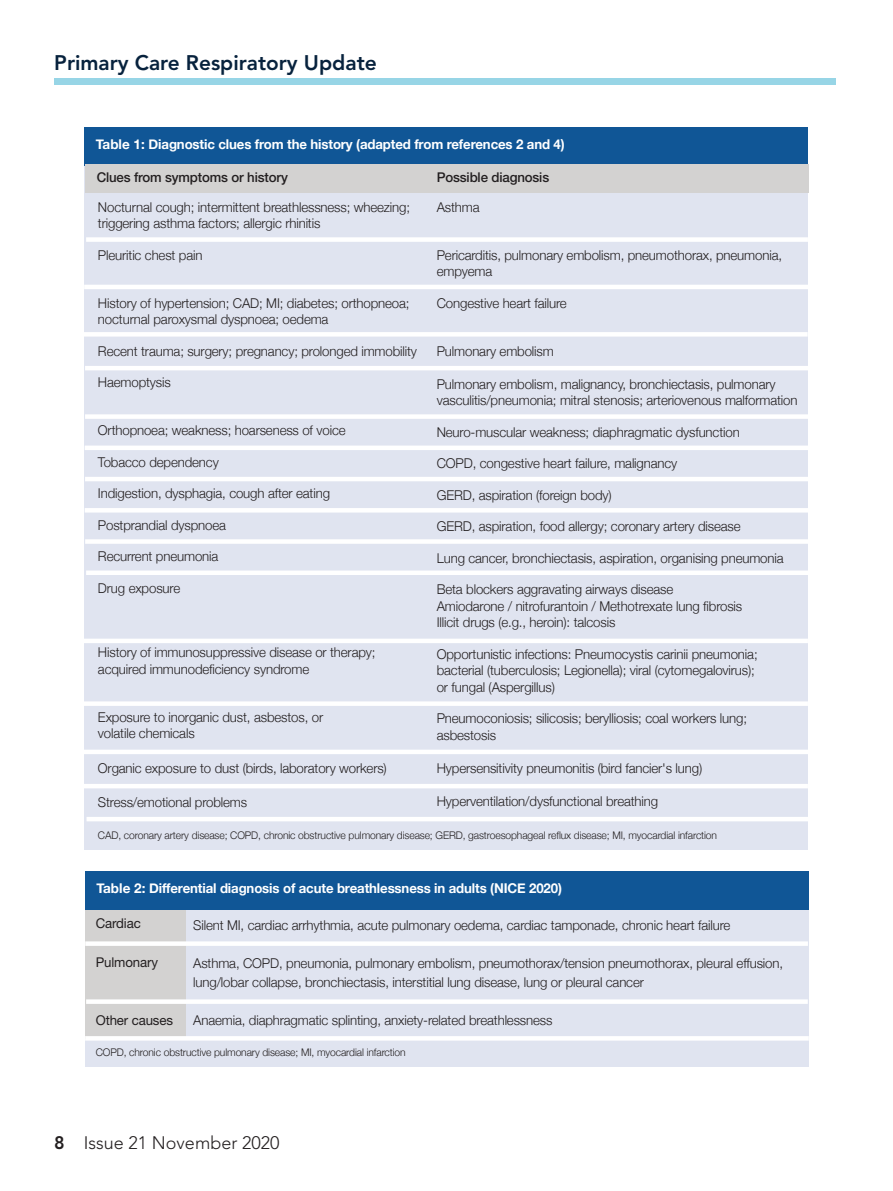
<style>
.page{position:relative;width:893px;height:1191px;background:#fff}
.page>*{position:absolute;margin:0;border:0;box-sizing:border-box;transform-origin:0 0}
.t1{font:800 21px "Avenir";color:#07223d}
.t2{font:300 18px "Avenir";color:#231f20}
.t3{font:800 18px "Avenir";color:#231f20}
.t4{font:300 13.5px/16.5px "Helvetica Neue";letter-spacing:-.01em;color:#231f20}
.t5{font:700 13.5px "Helvetica Neue";letter-spacing:-.01em;color:#fff}
.t6{font:500 13.5px "Helvetica Neue";letter-spacing:-.01em;color:#231f20}
.t7{font:13.5px "Helvetica Neue";letter-spacing:-.01em;color:#231f20}
.t8{font:300 10.5px "Helvetica Neue";letter-spacing:-.01em;color:#231f20}
</style>
<div class="page">
<div style="left:54px;top:78px;width:782px;height:7px;background:#97d5e6"></div>
<div style="left:85px;top:142px;width:723px;height:708px;background:#e0e4f0"></div>
<div style="left:85px;top:128px;width:723px;height:38px;background:#105696"></div>
<div style="left:86px;top:237px;width:722px;height:5px;background:#fff"></div>
<div style="left:85px;top:164px;width:723px;height:28px;background:#d3d2d1"></div>
<hr style="left:84px;top:285px;width:725px;height:4px;background:#fff">
<hr style="left:83px;top:332px;width:725px;height:4px;background:#fff">
<hr style="left:85px;top:366px;width:725px;height:4px;background:#fff">
<div style="left:85px;top:414px;width:725px;height:5px;background:#fff"></div>
<div style="left:85px;top:445px;width:725px;height:5px;background:#fff"></div>
<hr style="left:85px;top:477px;width:725px;height:4px;background:#fff">
<hr style="left:85px;top:508px;width:725px;height:4px;background:#fff">
<div style="left:85px;top:539px;width:725px;height:5px;background:#fff"></div>
<div style="left:86px;top:570px;width:725px;height:5px;background:#fff"></div>
<div style="left:83px;top:638px;width:725px;height:5px;background:#fff"></div>
<div style="left:83px;top:701px;width:725px;height:5px;background:#fff"></div>
<div style="left:84px;top:749px;width:725px;height:5px;background:#fff"></div>
<hr style="left:83px;top:784px;width:725px;height:4px;background:#fff">
<hr style="left:87px;top:817px;width:725px;height:4px;background:#fff">
<div style="left:85px;top:872px;width:723px;height:194px;background:#e0e4f0"></div>
<div style="left:85px;top:872px;width:724px;height:38px;background:#105696"></div>
<div style="left:85px;top:910px;width:101px;height:128px;background:#d3d2d1"></div>
<hr style="left:85px;top:1036px;width:724px;height:4px;background:#fff">
<div style="left:85px;top:941px;width:723px;height:5px;background:#fff"></div>
<div style="left:86px;top:999px;width:722px;height:5px;background:#fff"></div>
<p class="t1" style="left:54px;top:54px;width:324px">Primary Care Respiratory Update</p>
<p class="t5" style="left:96px;top:136px;width:470px">Table 1: Diagnostic clues from the history (adapted from references 2 and 4)</p>
<p class="t6" style="left:97px;top:172px;width:193px">Clues from symptoms or history</p>
<p class="t4" style="left:98px;top:198px;width:314px">Nocturnal cough; intermittent breathlessness; wheezing; triggering asthma factors; allergic rhinitis</p>
<p class="t4" style="left:98px;top:246px;width:106px">Pleuritic chest pain</p>
<p class="t4" style="left:98px;top:294px;width:313px">History of hypertension; CAD; MI; diabetes; orthopneoa; nocturnal paroxysmal dyspnoea; oedema</p>
<p class="t4" style="left:98px;top:342px;width:321px">Recent trauma; surgery; pregnancy; prolonged immobility</p>
<p class="t4" style="left:98px;top:374px;width:74px">Haemoptysis</p>
<p class="t4" style="left:98px;top:422px;width:249px">Orthopnoea; weakness; hoarseness of voice</p>
<p class="t4" style="left:98px;top:453px;width:122px">Tobacco dependency</p>
<p class="t4" style="left:98px;top:485px;width:234px">Indigestion, dysphagia, cough after eating</p>
<p class="t4" style="left:98px;top:516px;width:129px">Postprandial dyspnoea</p>
<p class="t4" style="left:98px;top:548px;width:122px">Recurrent pneumonia</p>
<p class="t4" style="left:98px;top:579px;width:84px">Drug exposure</p>
<p class="t6" style="left:437px;top:172px;width:114px">Possible diagnosis</p>
<p class="t4" style="left:437px;top:198px;width:44px">Asthma</p>
<p class="t4" style="left:437px;top:246px;width:347px">Pericarditis, pulmonary embolism, pneumothorax, pneumonia, empyema</p>
<p class="t4" style="left:437px;top:294px;width:132px">Congestive heart failure</p>
<p class="t4" style="left:437px;top:342px;width:119px">Pulmonary embolism</p>
<p class="t4" style="left:437px;top:375px;width:362px">Pulmonary embolism, malignancy, bronchiectasis, pulmonary vasculitis/pneumonia; mitral stenosis; arteriovenous malformation</p>
<p class="t4" style="left:437px;top:423px;width:305px">Neuro-muscular weakness; diaphragmatic dysfunction</p>
<p class="t4" style="left:437px;top:455px;width:242px">COPD, congestive heart failure, malignancy</p>
<p class="t4" style="left:437px;top:486px;width:176px">GERD, aspiration (foreign body)</p>
<p class="t4" style="left:437px;top:518px;width:305px">GERD, aspiration, food allergy; coronary artery disease</p>
<p class="t4" style="left:437px;top:549px;width:348px">Lung cancer, bronchiectasis, aspiration, organising pneumonia</p>
<p class="t4" style="left:437px;top:581px;width:238px">Beta blockers aggravating airways disease</p>
<p class="t4" style="left:437px;top:597px;width:307px">Amiodarone / nitrofurantoin / Methotrexate lung fibrosis</p>
<p class="t4" style="left:437px;top:614px;width:180px">Illicit drugs (e.g., heroin): talcosis</p>
<p class="t4" style="left:437px;top:645px;width:322px">Opportunistic infections: Pneumocystis carinii pneumonia; bacterial (tuberculosis; Legionella); viral (cytomegalovirus); or fungal (Aspergillus)</p>
<p class="t4" style="left:437px;top:710px;width:312px">Pneumoconiosis; silicosis; berylliosis; coal workers lung; asbestosis</p>
<p class="t4" style="left:437px;top:759px;width:267px">Hypersensitivity pneumonitis (bird fancier's lung)</p>
<p class="t4" style="left:437px;top:792px;width:223px">Hyperventilation/dysfunctional breathing</p>
<p class="t8" style="left:98px;top:828px;width:621px">CAD, coronary artery disease; COPD, chronic obstructive pulmonary disease; GERD, gastroesophageal reflux disease; MI, myocardial infarction</p>
<p class="t4" style="left:98px;top:644px;width:279px">History of immunosuppressive disease or therapy; acquired immunodeficiency syndrome</p>
<p class="t4" style="left:98px;top:708px;width:227px">Exposure to inorganic dust, asbestos, or</p>
<p class="t4" style="left:98px;top:725px;width:98px">volatile chemicals</p>
<p class="t4" style="left:98px;top:759px;width:290px">Organic exposure to dust (birds, laboratory workers)</p>
<p class="t4" style="left:98px;top:794px;width:151px">Stress/emotional problems</p>
<p class="t5" style="left:96px;top:880px;width:467px">Table 2: Differential diagnosis of acute breathlessness in adults (NICE 2020)</p>
<p class="t7" style="left:96px;top:918px;width:47px">Cardiac</p>
<p class="t7" style="left:96px;top:957px;width:64px">Pulmonary</p>
<p class="t4" style="left:193px;top:916px;width:539px">Silent MI, cardiac arrhythmia, acute pulmonary oedema, cardiac tamponade, chronic heart failure</p>
<p class="t4" style="left:193px;top:953px;width:591px;line-height:19px">Asthma, COPD, pneumonia, pulmonary embolism, pneumothorax/tension pneumothorax, pleural effusion, lung/lobar collapse, bronchiectasis, interstitial lung disease, lung or pleural cancer</p>
<p class="t4" style="left:193px;top:1011px;width:361px">Anaemia, diaphragmatic splinting, anxiety-related breathlessness</p>
<p class="t8" style="left:96px;top:1046px;width:311px">COPD, chronic obstructive pulmonary disease; MI, myocardial infarction</p>
<p class="t7" style="left:96px;top:1015px;width:79px">Other causes</p>
<p class="t3" style="left:54px;top:1135px;width:12px">8</p>
<p class="t2" style="left:84px;top:1135px;width:197px">Issue 21 November 2020</p>
</div>
